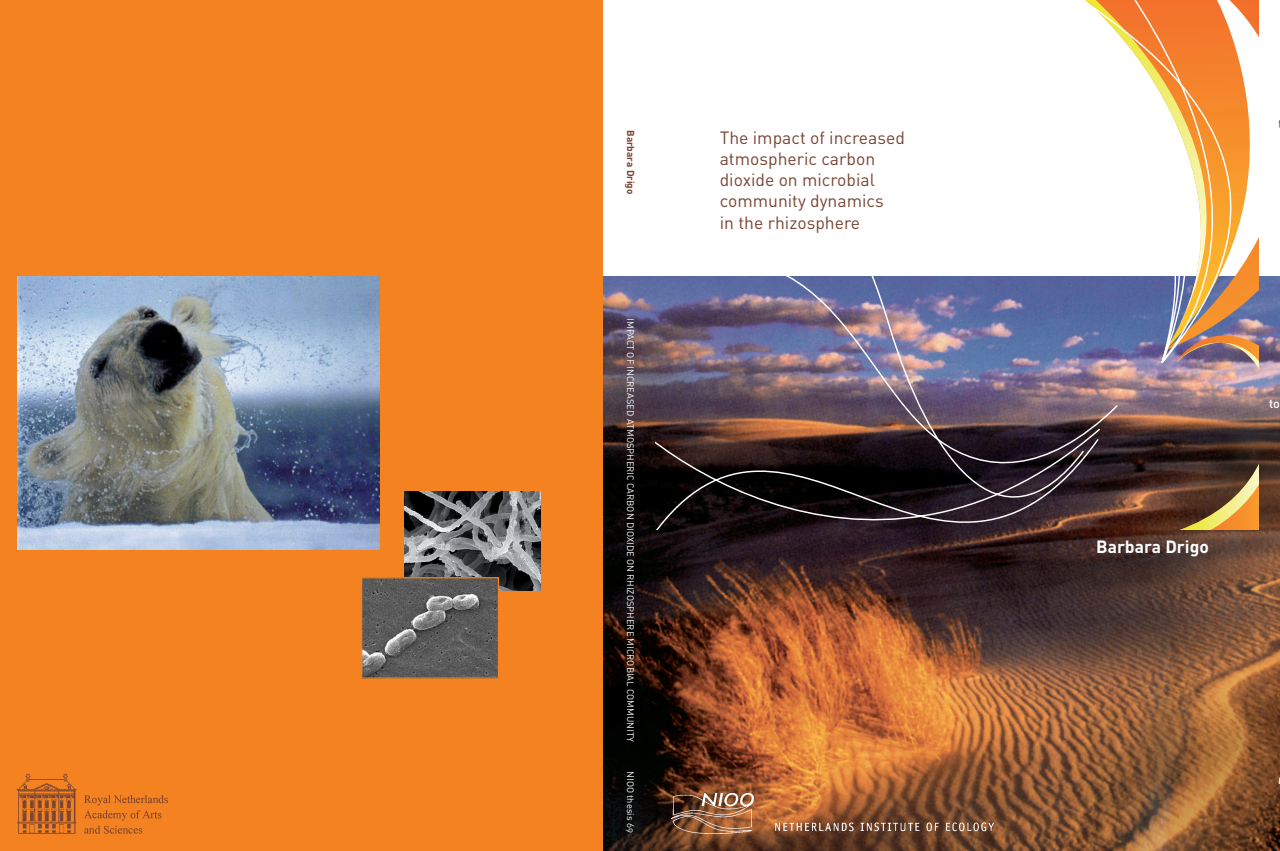
<style>
.page{position:relative;width:1280px;height:851px;background:#fff}
.page>*{position:absolute;margin:0;border:0;box-sizing:border-box;transform-origin:0 0}
.t1{font:17.5px "DIN";color:#7a4533}
.t2{font:700 17.5px "DIN";color:#fff}
.t3{font:12.5px "DIN Medium Alternate";color:#fff}
.t4{font:700 10px "DIN";color:#7a4533}
.t5{font:9.38px "DIN Regular Alternate";color:#fff}
</style>
<div class="page">
<img style="left:602px;top:276px;width:677px;height:574px">
<img style="left:671px;top:793px;width:322px;height:40px">
<img style="left:656px;top:0;width:602px;height:529px">
<div style="left:0;top:0;width:602px;height:850px;background:#f58220"></div>
<img style="left:16px;top:773px;width:152px;height:61px">
<img style="left:18px;top:276px;width:361px;height:273px">
<img style="left:404px;top:491px;width:136px;height:99px">
<img style="left:363px;top:579px;width:134px;height:97px">
<div style="left:361px;top:577px;width:138px;height:101px;border:1px solid #f58220"></div>
<p class="t4" style="left:637px;top:130px;width:66px;rotate:90deg">Barbara Drigo</p>
<p class="t5" style="left:636px;top:318px;width:424px;rotate:90deg">impact of increased atmospheric carbon dioxide on rhizosphere microbial community</p>
<p class="t5" style="left:636px;top:771px;width:63px;rotate:90deg">NIOO thesis 69</p>
<p class="t1" style="left:719px;top:126px;width:187px">The impact of increased</p>
<p class="t1" style="left:719px;top:148px;width:157px">atmospheric carbon</p>
<p class="t1" style="left:719px;top:169px;width:157px">dioxide on microbial</p>
<p class="t1" style="left:719px;top:190px;width:165px">community dynamics</p>
<p class="t1" style="left:719px;top:211px;width:142px">in the rhizosphere</p>
<p class="t2" style="left:1095px;top:534px;width:114px">Barbara Drigo</p>
<p class="t3" style="left:1268px;top:396px;width:12px">to</p>
</div>
